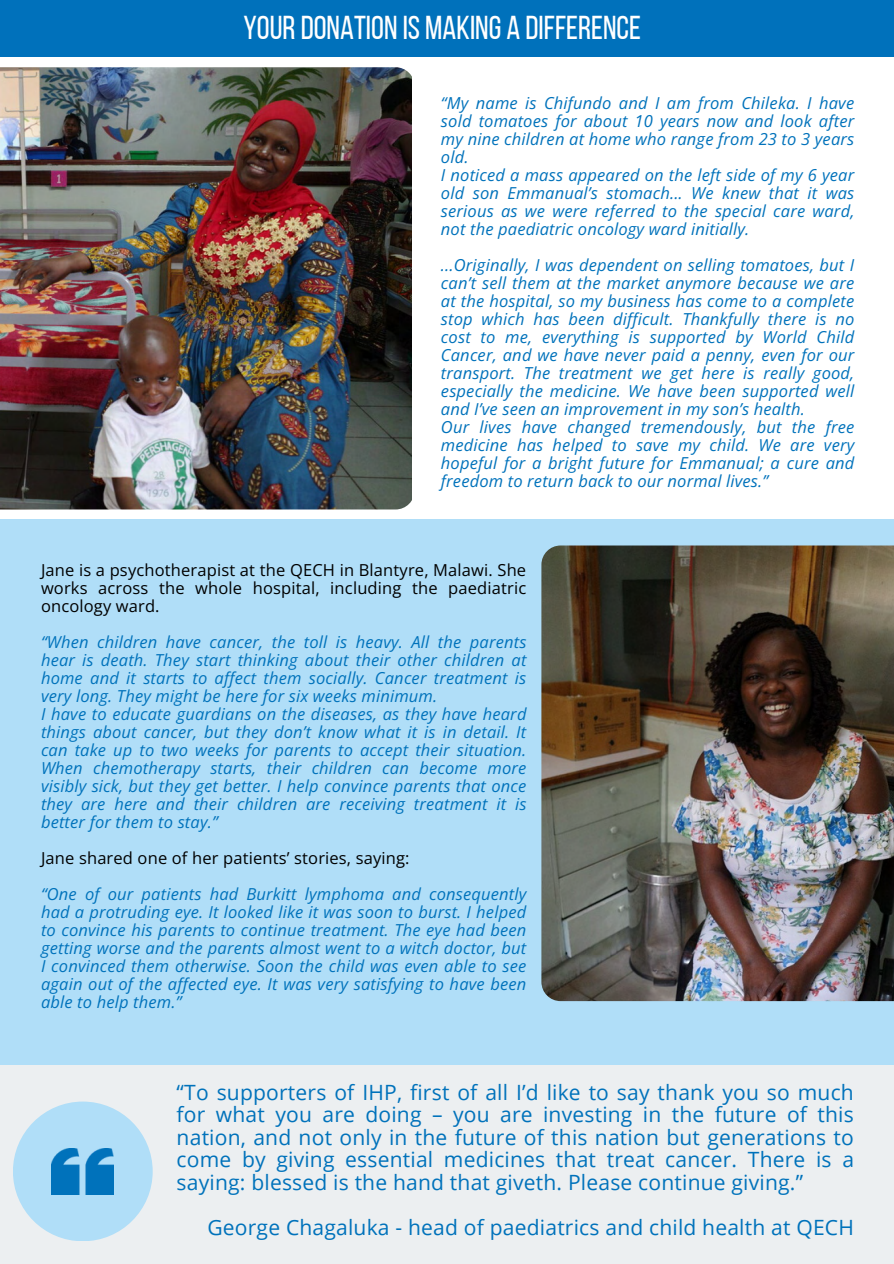
<style>
.page{position:relative;width:894px;height:1264px;background:#fff}
.page>*{position:absolute;margin:0;border:0;box-sizing:border-box;transform-origin:0 0}
.t1{font:33px "Bebas Neue";color:#fff}
.t2{font:21px/22.5px "Open Sans";letter-spacing:.01em;color:#0072bb;text-align:justify}
.t3{font:italic 16.5px/18px "Open Sans";letter-spacing:.01em;color:#0072bb}
.t4{font:16.5px/18px "Open Sans";letter-spacing:.01em;color:#000;text-align:justify}
</style>
<div class="page">
<div style="left:0;top:1064px;width:893px;height:199px;background:#eceff1"></div>
<div style="left:0;top:519px;width:893px;height:545px;background:#b0def8"></div>
<img style="left:0;top:67px;width:411px;height:442px">
<div style="left:0;top:0;width:893px;height:57px;background:#0071bb"></div>
<img style="left:541px;top:545px;width:352px;height:456px">
<div style="left:13px;top:1101px;width:140px;height:140px;background:#b0def8;border-radius:50%"></div>
<img style="left:52px;top:1148px;width:61px;height:46px">
<h1 class="t1" style="left:243px;top:14px;width:399px">YOUR DONATION IS MAKING A DIFFERENCE</h1>
<p class="t3" style="left:441px;top:94px;width:415px">“My name is Chifundo and I am from Chileka. I have sold tomatoes for about 10 years now and look after my nine children at home who range from 23 to 3 years old.<br>I noticed a mass appeared on the left side of my 6 year old son Emmanual’s stomach... We knew that it was serious as we were referred to the special care ward, not the paediatric oncology ward initially.</p>
<p class="t3" style="left:441px;top:256px;width:415px">...Originally, I was dependent on selling tomatoes, but I can’t sell them at the market anymore because we are at the hospital, so my business has come to a complete stop which has been difficult. Thankfully there is no cost to me, everything is supported by World Child Cancer, and we have never paid a penny, even for our transport. The treatment we get here is really good, especially the medicine. We have been supported well and I’ve seen an improvement in my son’s health.<br>Our lives have changed tremendously, but the free medicine has helped to save my child. We are very hopeful for a bright future for Emmanual; a cure and freedom to return back to our normal lives.”</p>
<p class="t4" style="left:41px;top:560px;width:486px">Jane is a psychotherapist at the QECH in Blantyre, Malawi. She works across the whole hospital, including the paediatric oncology ward.</p>
<p class="t3" style="left:41px;top:632px;width:487px">“When children have cancer, the toll is heavy. All the parents hear is death. They start thinking about their other children at home and it starts to affect them socially. Cancer treatment is very long. They might be here for six weeks minimum.<br>I have to educate guardians on the diseases, as they have heard things about cancer, but they don’t know what it is in detail. It can take up to two weeks for parents to accept their situation.<br>When chemotherapy starts, their children can become more visibly sick, but they get better. I help convince parents that once they are here and their children are receiving treatment it is better for them to stay.”</p>
<p class="t4" style="left:41px;top:848px;width:370px">Jane shared one of her patients’ stories, saying:</p>
<p class="t3" style="left:41px;top:884px;width:487px;text-align:justify">“One of our patients had Burkitt lymphoma and consequently had a protruding eye. It looked like it was soon to burst. I helped to convince his parents to continue treatment. The eye had been getting worse and the parents almost went to a witch doctor, but I convinced them otherwise. Soon the child was even able to see again out of the affected eye. It was very satisfying to have been able to help them.”</p>
<p class="t2" style="left:177px;top:1080px;width:678px">“To supporters of IHP, first of all I’d like to say thank you so much for what you are doing – you are investing in the future of this nation, and not only in the future of this nation but generations to come by giving essential medicines that treat cancer. There is a saying: blessed is the hand that giveth. Please continue giving.”</p>
<p class="t2" style="left:207px;top:1215px;width:647px">George Chagaluka - head of paediatrics and child health at QECH</p>
</div>
